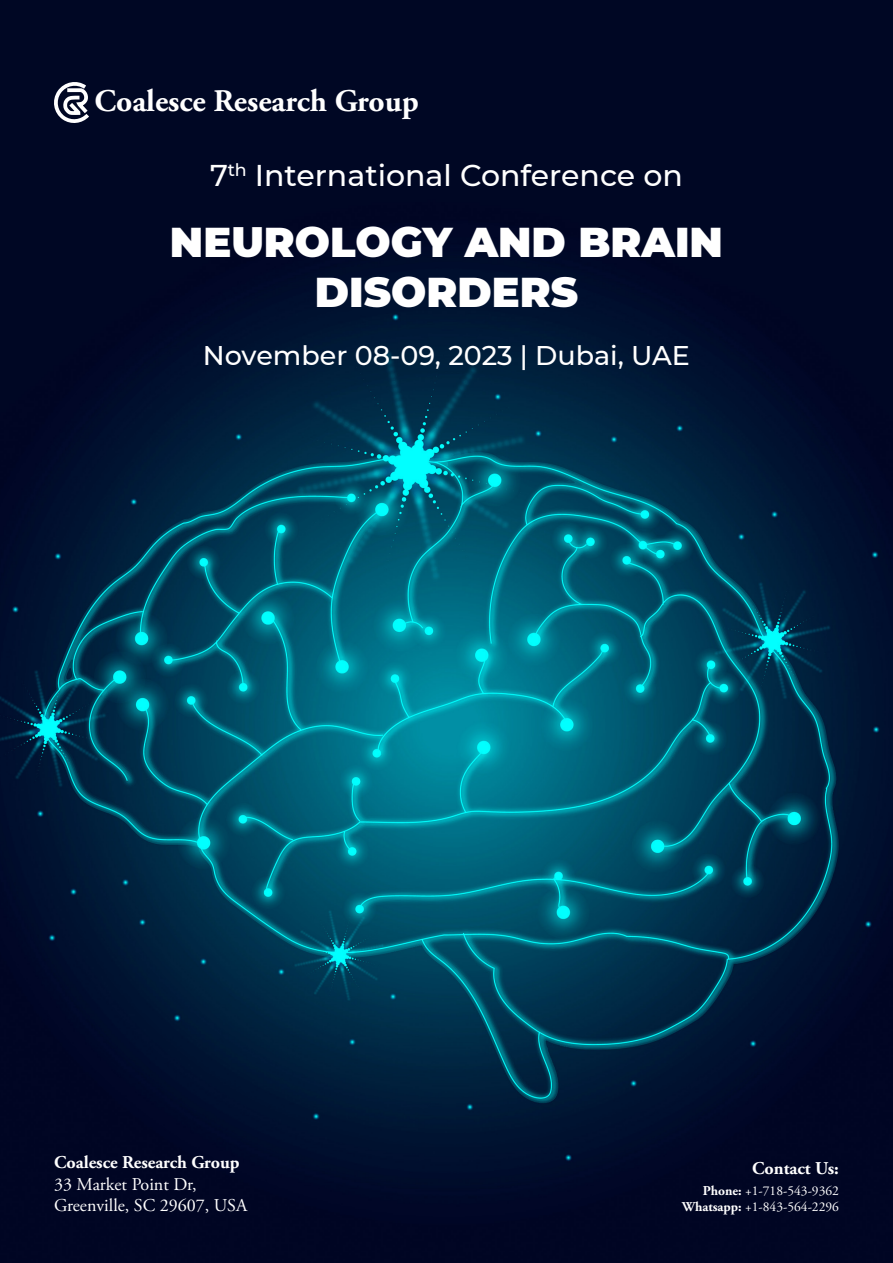
<style>
.page{position:relative;width:893px;height:1263px;background:#fff}
.page>*{position:absolute;margin:0;border:0;box-sizing:border-box;transform-origin:0 0}
.t1{font:900 41.55px/49.9px "Montserrat";color:#fff;text-align:center}
.t2{font:700 31.5px "Adobe Garamond Pro";color:#fff}
.t3{font:500 30px "Montserrat";color:#fff}
.t4{font:500 27px "Montserrat";color:#fff}
.t5{font:18px "Adobe Garamond Pro";color:#fff}
.t6{font:700 18px "Adobe Garamond Pro";color:#fff}
.t7{font:13.5px "Adobe Garamond Pro";color:#fff}
.s1{font-weight:700}
</style>
<div class="page">
<img style="left:0;top:0;width:893px;height:1263px">
<svg style="left:50px;top:78px;width:43px;height:45px"></svg>
<p class="t2" style="left:94px;top:83px;width:326px">Coalesce Research Group</p>
<p class="t3" style="left:210px;top:155px;width:474px">7<sup>th</sup> International Conference on</p>
<p class="t1" style="left:170px;top:215px;width:555px">NEUROLOGY AND BRAIN<br>DISORDERS</p>
<p class="t4" style="left:203px;top:336px;width:488px">November 08-09, 2023 | Dubai, UAE</p>
<p class="t6" style="left:54px;top:1152px;width:187px">Coalesce Research Group</p>
<p class="t5" style="left:54px;top:1173px;width:144px">33 Market Point Dr,</p>
<p class="t5" style="left:54px;top:1195px;width:195px">Greenville, SC 29607, USA</p>
<p class="t6" style="left:752px;top:1157px;width:88px">Contact Us:</p>
<p class="t7" style="left:703px;top:1183px;width:138px"><span class="s1">Phone:</span> +1-718-543-9362</p>
<p class="t7" style="left:682px;top:1199px;width:158px"><span class="s1">Whatsapp:</span> +1-843-564-2296</p>
</div>
